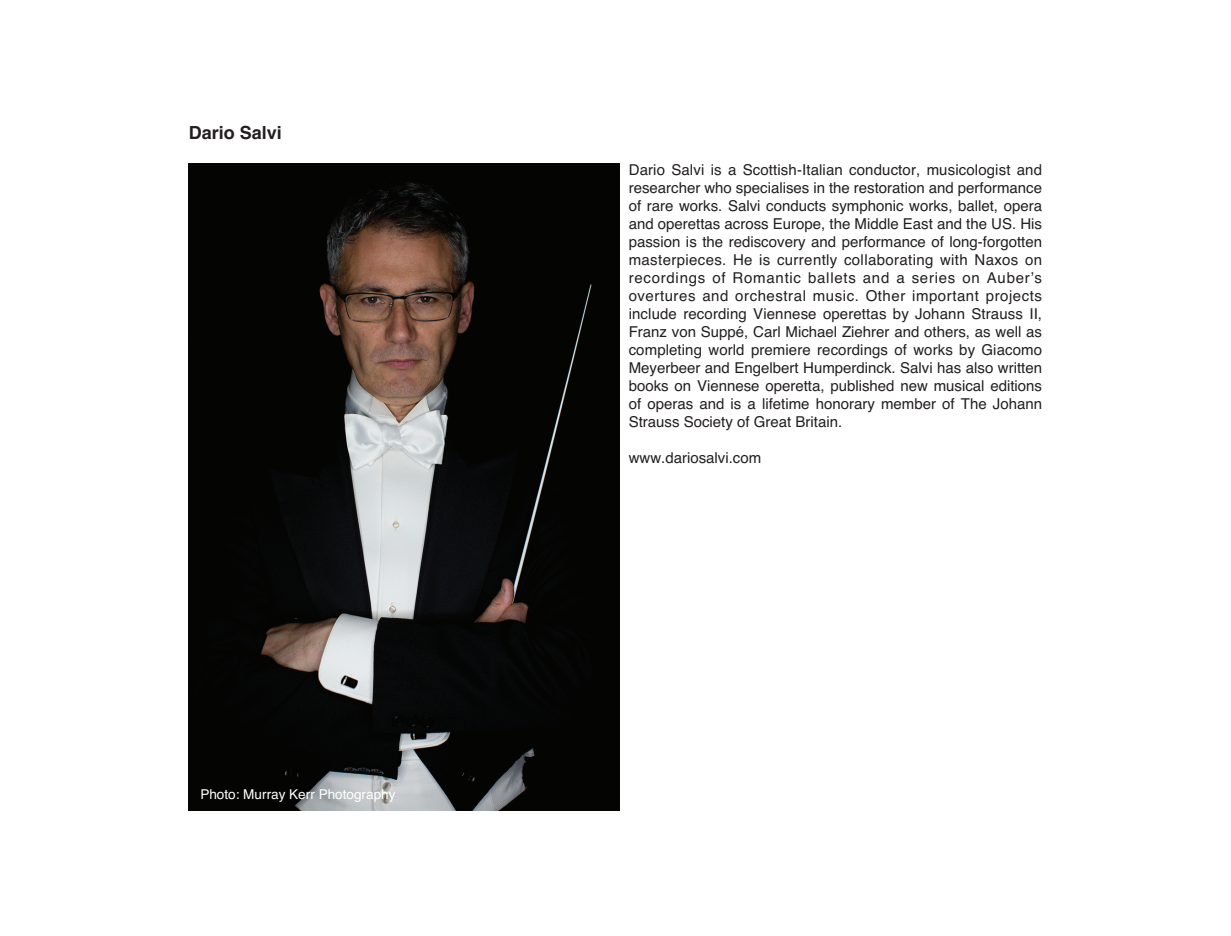
<style>
.page{position:relative;width:1231px;height:936px;background:#fff}
.page>*{position:absolute;margin:0;border:0;box-sizing:border-box;transform-origin:0 0}
.t1{font:700 18px "Helvetica";color:#231f20}
.t2{font:15px/18px "Helvetica";color:#231f20;text-align:justify}
.t3{font:13.5px "Helvetica";color:#fff}
</style>
<div class="page">
<img style="left:189px;top:164px;width:430px;height:646px">
<p class="t1" style="left:189px;top:122px;width:95px">Dario Salvi</p>
<p class="t3" style="left:200px;top:786px;width:197px">Photo: Murray Kerr Photography</p>
<p class="t2" style="left:628px;top:160px;width:415px">Dario Salvi is a Scottish-Italian conductor, musicologist and researcher who specialises in the restoration and performance of rare works. Salvi conducts symphonic works, ballet, opera and operettas across Europe, the Middle East and the US. His passion is the rediscovery and performance of long-forgotten masterpieces. He is currently collaborating with Naxos on recordings of Romantic ballets and a series on Auber’s overtures and orchestral music. Other important projects include recording Viennese operettas by Johann Strauss II, Franz von Suppé, Carl Michael Ziehrer and others, as well as completing world premiere recordings of works by Giacomo Meyerbeer and Engelbert Humperdinck. Salvi has also written books on Viennese operetta, published new musical editions of operas and is a lifetime honorary member of The Johann Strauss Society of Great Britain.</p>
<p class="t2" style="left:628px;top:448px;width:134px">www.dariosalvi.com</p>
</div>
